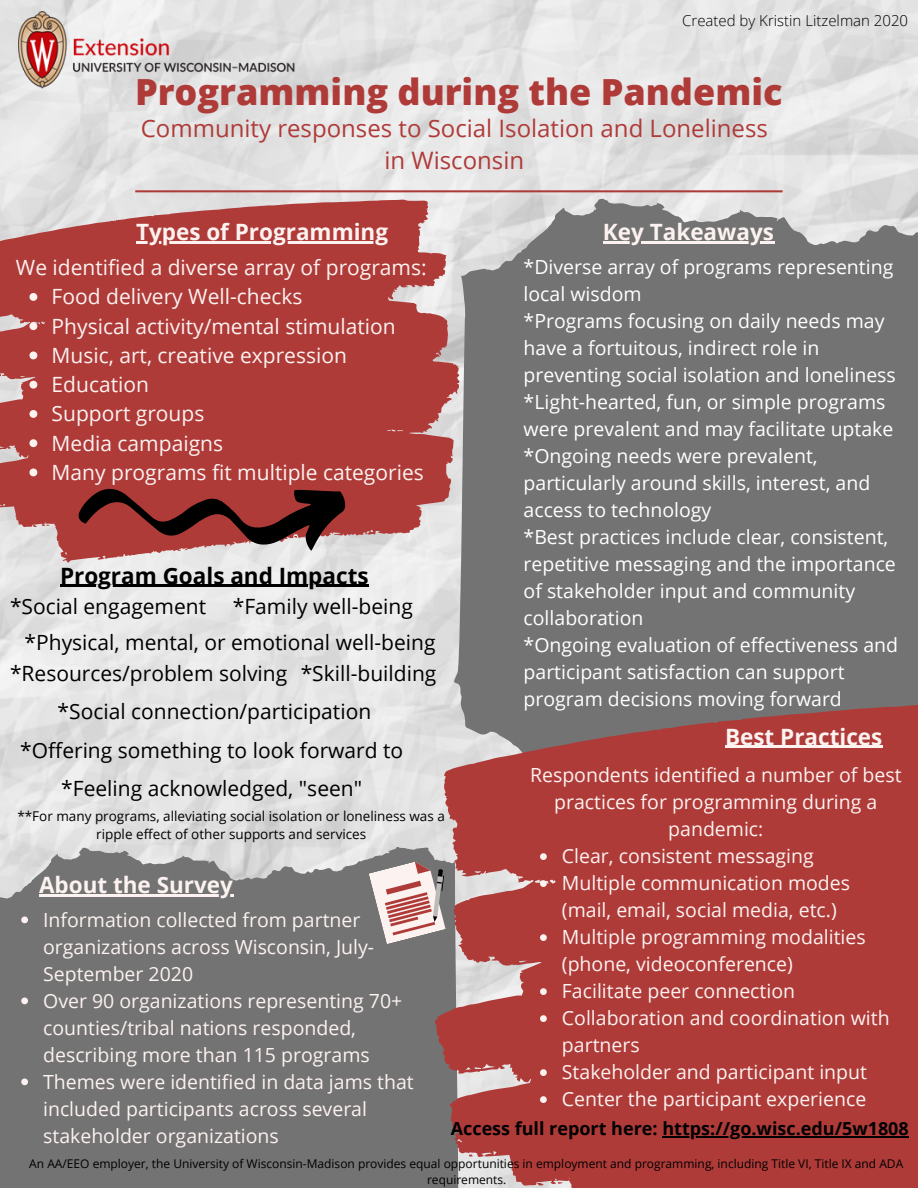
<style>
.page{position:relative;width:918px;height:1188px;background:#fff}
.page>*{position:absolute;margin:0;border:0;box-sizing:border-box;transform-origin:0 0}
.t1{font:800 36px "Open Sans";color:#af3b39}
.t2{font:24px/32.7px "Open Sans";color:#af3b39;text-align:center}
.t3{font:700 22.5px "Open Sans";color:#fcf2f0}
.t4{font:700 22.5px "Open Sans";color:#000}
.t5{font:21px "Open Sans";color:#000}
.t6{font:21px "Open Sans";color:#fcf2f0}
.t7{font:19.5px/27px "Open Sans";color:#fcf2f0}
.t8{font:19.5px/27px "Open Sans";color:#fff}
.t9{font:700 18px "Open Sans";color:#000}
.t10{font:300 15px "Open Sans";color:#000}
.t11{font:13.5px/18px "Open Sans";color:#000;text-align:center}
.t12{font:12px/16px "Open Sans";color:#000;text-align:center}
</style>
<div class="page">
<img style="left:0;top:0;width:918px;height:1188px">
<img style="left:18px;top:11px;width:538px;height:78px">
<svg style="left:388px;top:220px;width:71px;height:157px;background:#c27978"></svg>
<div style="left:91px;top:847px;width:367px;height:341px;background:#737373"></div>
<svg style="left:135px;top:190px;width:648px;height:2px"></svg>
<svg style="left:369px;top:858px;width:84px;height:86px"></svg>
<svg style="left:77px;top:489px;width:268px;height:62px;background:#7e3736"></svg>
<div style="left:611px;top:198px;width:307px;height:504px;background:#737373"></div>
<svg style="left:29px;top:293px;width:8px;height:8px"></svg>
<svg style="left:29px;top:322px;width:8px;height:8px"></svg>
<svg style="left:29px;top:352px;width:8px;height:7px"></svg>
<svg style="left:29px;top:381px;width:8px;height:8px"></svg>
<svg style="left:29px;top:410px;width:8px;height:8px"></svg>
<svg style="left:29px;top:439px;width:8px;height:8px"></svg>
<svg style="left:29px;top:469px;width:8px;height:7px"></svg>
<hr style="left:136px;top:241px;width:252px;height:3px;background:#fcf2f0">
<hr style="left:60px;top:585px;width:309px;height:2px;background:#000">
<svg style="left:21px;top:917px;width:7px;height:6px"></svg>
<svg style="left:21px;top:998px;width:7px;height:6px"></svg>
<svg style="left:21px;top:1079px;width:7px;height:6px"></svg>
<hr style="left:39px;top:894px;width:194px;height:3px;background:#fcf2f0">
<svg style="left:540px;top:853px;width:7px;height:7px"></svg>
<svg style="left:540px;top:880px;width:7px;height:7px"></svg>
<svg style="left:540px;top:934px;width:7px;height:7px"></svg>
<svg style="left:540px;top:988px;width:7px;height:7px"></svg>
<svg style="left:540px;top:1015px;width:7px;height:7px"></svg>
<svg style="left:540px;top:1069px;width:7px;height:7px"></svg>
<svg style="left:540px;top:1096px;width:7px;height:7px"></svg>
<hr style="left:725px;top:746px;width:157px;height:2px;background:#fcf2f0">
<hr style="left:603px;top:241px;width:171px;height:3px;background:#fcf2f0">
<hr style="left:662px;top:1137px;width:247px;height:1px;background:#000">
<p class="t10" style="left:682px;top:10px;width:227px">Created by Kristin Litzelman 2020</p>
<p class="t1" style="left:135px;top:67px;width:649px">Programming during the Pandemic</p>
<p class="t2" style="left:141px;top:111px;width:629px">Community responses to Social Isolation and Loneliness in Wisconsin</p>
<p class="t3" style="left:136px;top:216px;width:253px">Types of Programming</p>
<p class="t6" style="left:16px;top:253px;width:412px">We identified a diverse array of programs:</p>
<p class="t6" style="left:52px;top:282px;width:252px">Food delivery Well-checks</p>
<p class="t6" style="left:52px;top:311px;width:346px">Physical activity/mental stimulation</p>
<p class="t6" style="left:52px;top:340px;width:297px">Music, art, creative expression</p>
<p class="t6" style="left:52px;top:370px;width:99px">Education</p>
<p class="t6" style="left:52px;top:399px;width:154px">Support groups</p>
<p class="t6" style="left:52px;top:428px;width:173px">Media campaigns</p>
<p class="t6" style="left:52px;top:457px;width:374px">Many programs fit multiple categories</p>
<p class="t4" style="left:60px;top:560px;width:310px">Program Goals and Impacts</p>
<p class="t5" style="left:10px;top:592px;width:198px">*Social engagement</p>
<p class="t5" style="left:233px;top:592px;width:182px">*Family well-being</p>
<p class="t5" style="left:25px;top:627px;width:412px">*Physical, mental, or emotional well-being</p>
<p class="t5" style="left:301px;top:659px;width:137px">*Skill-building</p>
<p class="t5" style="left:10px;top:659px;width:279px">*Resources/problem solving</p>
<p class="t5" style="left:58px;top:696px;width:315px">*Social connection/participation</p>
<p class="t5" style="left:20px;top:736px;width:385px">*Offering something to look forward to</p>
<p class="t5" style="left:61px;top:773px;width:302px">*Feeling acknowledged, "seen"</p>
<p class="t11" style="left:17px;top:806px;width:429px">**For many programs, alleviating social isolation or loneliness was a ripple effect of other supports and services</p>
<p class="t3" style="left:603px;top:216px;width:173px">Key Takeaways</p>
<p class="t8" style="left:524px;top:253px;width:371px">*Diverse array of programs representing local wisdom</p>
<p class="t8" style="left:524px;top:307px;width:374px">*Programs focusing on daily needs may have a fortuitous, indirect role in preventing social isolation and loneliness</p>
<p class="t8" style="left:524px;top:388px;width:371px">*Light-hearted, fun, or simple programs were prevalent and may facilitate uptake</p>
<p class="t8" style="left:524px;top:442px;width:348px">*Ongoing needs were prevalent, particularly around skills, interest, and access to technology</p>
<p class="t8" style="left:524px;top:523px;width:374px">*Best practices include clear, consistent, repetitive messaging and the importance of stakeholder input and community collaboration</p>
<p class="t8" style="left:524px;top:631px;width:376px">*Ongoing evaluation of effectiveness and participant satisfaction can support program decisions moving forward</p>
<p class="t3" style="left:725px;top:721px;width:159px">Best Practices</p>
<p class="t7" style="left:530px;top:761px;width:373px;text-align:center">Respondents identified a number of best practices for programming during a pandemic:</p>
<p class="t3" style="left:39px;top:869px;width:195px">About the Survey</p>
<p class="t7" style="left:43px;top:906px;width:333px">Information collected from partner organizations across Wisconsin, July-<br>September 2020</p>
<p class="t7" style="left:43px;top:987px;width:361px">Over 90 organizations representing 70+ counties/tribal nations responded, describing more than 115 programs</p>
<p class="t7" style="left:43px;top:1068px;width:372px">Themes were identified in data jams that included participants across several stakeholder organizations</p>
<p class="t7" style="left:562px;top:842px;width:253px">Clear, consistent messaging</p>
<p class="t7" style="left:562px;top:869px;width:290px">Multiple communication modes (mail, email, social media, etc.)</p>
<p class="t7" style="left:562px;top:923px;width:305px">Multiple programming modalities (phone, videoconference)</p>
<p class="t7" style="left:562px;top:977px;width:235px">Facilitate peer connection</p>
<p class="t7" style="left:562px;top:1004px;width:329px">Collaboration and coordination with partners</p>
<p class="t7" style="left:562px;top:1058px;width:307px">Stakeholder and participant input</p>
<p class="t7" style="left:562px;top:1085px;width:306px">Center the participant experience</p>
<p class="t9" style="left:451px;top:1116px;width:460px">Access full report here: https://go.wisc.edu/5w1808</p>
<p class="t12" style="left:29px;top:1155px;width:876px">An AA/EEO employer, the University of Wisconsin-Madison provides equal opportunities in employment and programming, including Title VI, Title IX and ADA requirements.</p>
</div>
